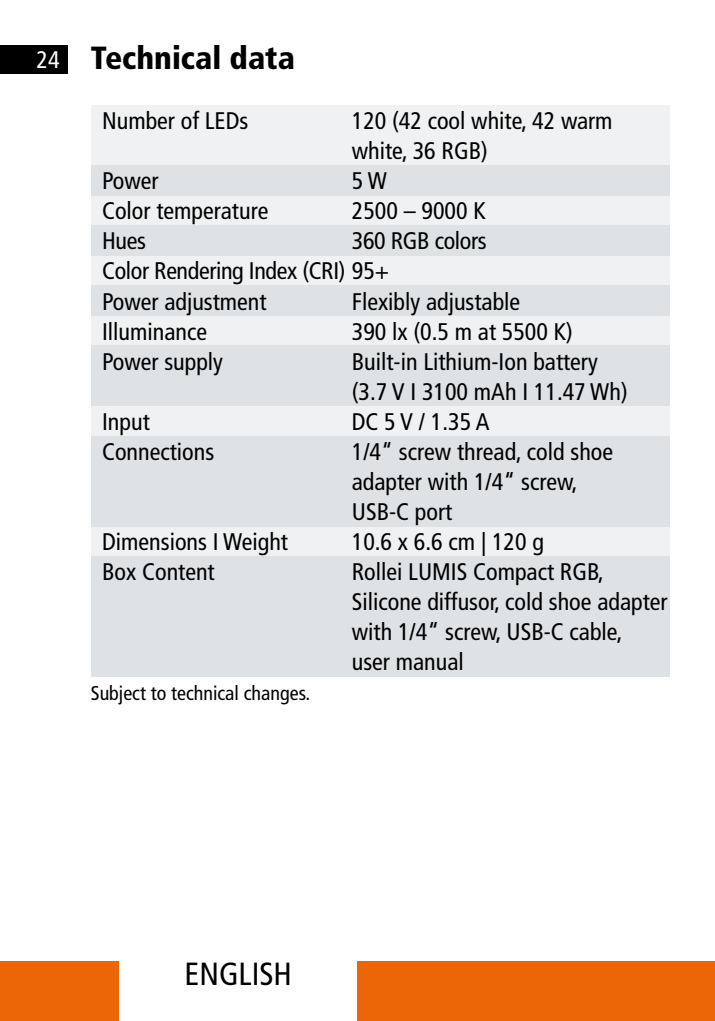
<style>
.page{position:relative;width:715px;height:1021px;background:#fff}
.page>*{position:absolute;margin:0;border:0;box-sizing:border-box;transform-origin:0 0}
.t1{font:900 condensed 32px "Frutiger LT";color:#000}
.t2{font:condensed 32px "Frutiger LT";color:#000}
.t3{font:condensed 24px/30px "Frutiger LT";color:#000}
.t4{font:condensed 24px "Frutiger LT";color:#fff}
.t5{font:condensed 20px "Frutiger LT";color:#000}
</style>
<div class="page">
<div style="left:0;top:961px;width:119px;height:59px;background:#ec6608"></div>
<div style="left:357px;top:961px;width:357px;height:59px;background:#ec6608"></div>
<div style="left:0;top:45px;width:68px;height:29px;background:#000"></div>
<div style="left:91px;top:106px;width:578px;height:60px;background:#eff1f2"></div>
<div style="left:91px;top:196px;width:578px;height:30px;background:#eff1f2"></div>
<div style="left:91px;top:256px;width:578px;height:30px;background:#eff1f2"></div>
<div style="left:91px;top:526px;width:578px;height:30px;background:#eff1f2"></div>
<div style="left:91px;top:406px;width:578px;height:30px;background:#eff1f2"></div>
<div style="left:91px;top:316px;width:578px;height:30px;background:#eff1f2"></div>
<div style="left:91px;top:166px;width:578px;height:30px;background:#dee2e5"></div>
<div style="left:91px;top:226px;width:578px;height:30px;background:#dee2e5"></div>
<div style="left:91px;top:286px;width:578px;height:30px;background:#dee2e5"></div>
<div style="left:91px;top:556px;width:578px;height:120px;background:#dee2e5"></div>
<div style="left:91px;top:346px;width:578px;height:60px;background:#dee2e5"></div>
<div style="left:91px;top:436px;width:578px;height:90px;background:#dee2e5"></div>
<p class="t4" style="left:36px;top:46px;width:25px">24</p>
<h1 class="t1" style="left:91px;top:39px;width:205px">Technical data</h1>
<p class="t3" style="left:102px;top:106px;width:148px">Number of LEDs</p>
<p class="t3" style="left:352px;top:106px;width:262px">120 (42 cool white, 42 warm white, 36 RGB)</p>
<p class="t3" style="left:102px;top:166px;width:58px">Power</p>
<p class="t3" style="left:352px;top:166px;width:37px">5 W</p>
<p class="t3" style="left:102px;top:196px;width:168px">Color temperature</p>
<p class="t3" style="left:352px;top:196px;width:135px">2500 – 9000 K</p>
<p class="t3" style="left:102px;top:226px;width:45px">Hues</p>
<p class="t3" style="left:102px;top:226px;width:386px;text-indent:249px">360 RGB colors<br>Color Rendering Index (CRI) 95+<br>Power adjustment</p>
<p class="t3" style="left:352px;top:286px;width:170px">Flexibly adjustable</p>
<p class="t3" style="left:102px;top:316px;width:106px">Illuminance</p>
<p class="t3" style="left:352px;top:316px;width:222px">390 lx (0.5 m at 5500 K)</p>
<p class="t3" style="left:102px;top:346px;width:122px">Power supply</p>
<p class="t3" style="left:352px;top:346px;width:277px">Built-in Lithium-Ion battery (3.7 V I 3100 mAh I 11.47 Wh)</p>
<p class="t3" style="left:102px;top:406px;width:49px">Input</p>
<p class="t3" style="left:352px;top:406px;width:139px">DC 5 V / 1.35 A</p>
<p class="t3" style="left:102px;top:436px;width:114px">Connections</p>
<p class="t3" style="left:352px;top:436px;width:263px">1/4“ screw thread, cold shoe adapter with 1/4“ screw,<br>USB-C port</p>
<p class="t3" style="left:102px;top:526px;width:187px">Dimensions I Weight</p>
<p class="t3" style="left:352px;top:526px;width:194px">10.6 x 6.6 cm | 120 g</p>
<p class="t3" style="left:102px;top:556px;width:114px">Box Content</p>
<p class="t3" style="left:352px;top:556px;width:317px">Rollei LUMIS Compact RGB,<br>Silicone diffusor, cold shoe adapter with 1/4“ screw, USB-C cable,<br>user manual</p>
<p class="t5" style="left:91px;top:681px;width:218px">Subject to technical changes.</p>
<h1 class="t2" style="left:184px;top:955px;width:109px">ENGLISH</h1>
</div>
